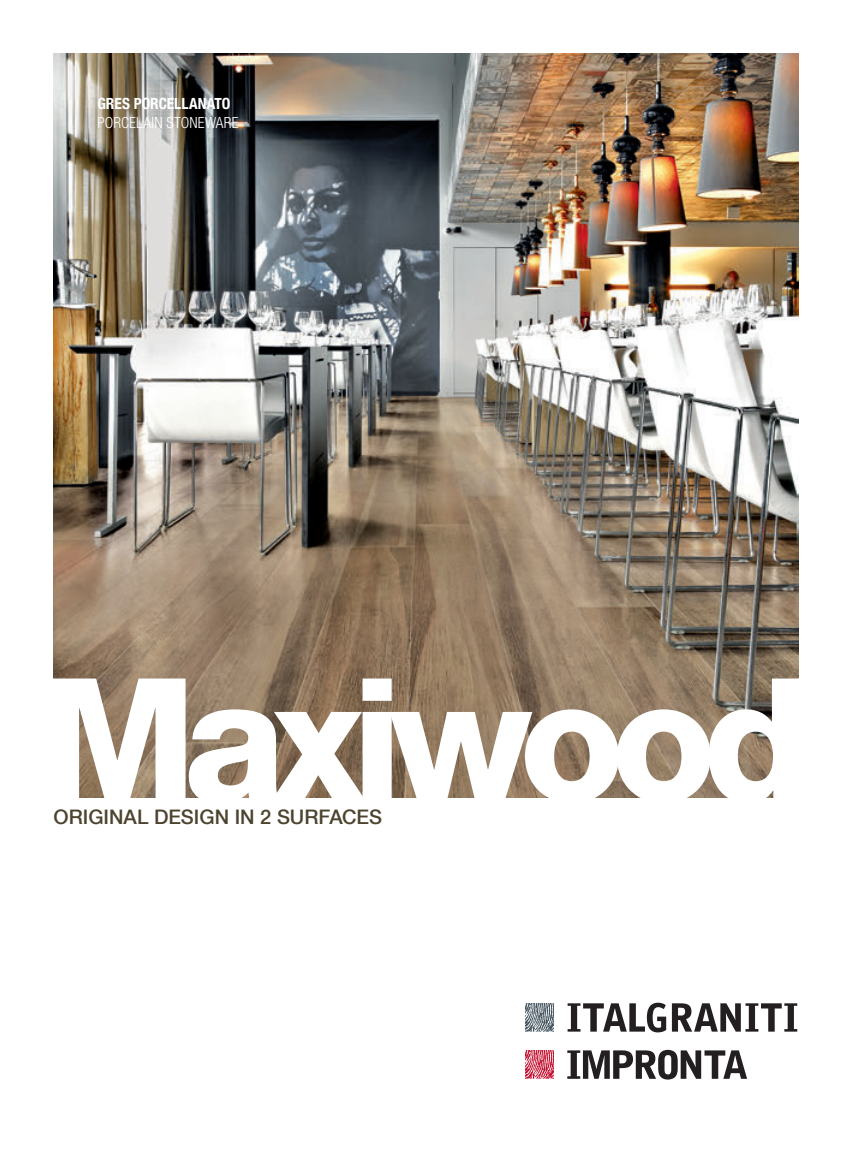
<style>
.page{position:relative;width:851px;height:1170px;background:#fff}
.page>*{position:absolute;margin:0;border:0;box-sizing:border-box;transform-origin:0 0}
.t1{font:800 171.25px "Helvetica Neue LT Com";letter-spacing:-.075em;color:#fff}
.t2{font:500 20px "Helvetica Neue LT Com";color:#4c442f}
.t3{font:300 condensed 15.38px "Helvetica Neue LT Com";letter-spacing:.01em;color:#fff}
.t4{font:700 condensed 15.38px "Helvetica Neue LT Com";color:#fff}
</style>
<div class="page">
<img style="left:54px;top:53px;width:744px;height:744px">
<svg style="left:567px;top:1049px;width:180px;height:30px"></svg>
<svg style="left:525px;top:1050px;width:28px;height:28px"></svg>
<svg style="left:567px;top:1002px;width:230px;height:30px"></svg>
<svg style="left:525px;top:1003px;width:28px;height:28px"></svg>
<p class="t4" style="left:97px;top:95px;width:134px">GRES PORCELLANATO</p>
<p class="t3" style="left:97px;top:113px;width:143px">PORCELAIN STONEWARE</p>
<h1 class="t1" style="left:38px;top:638px;width:774px">Maxiwood</h1>
<p class="t2" style="left:54px;top:805px;width:330px">ORIGINAL DESIGN IN 2 SURFACES</p>
</div>
